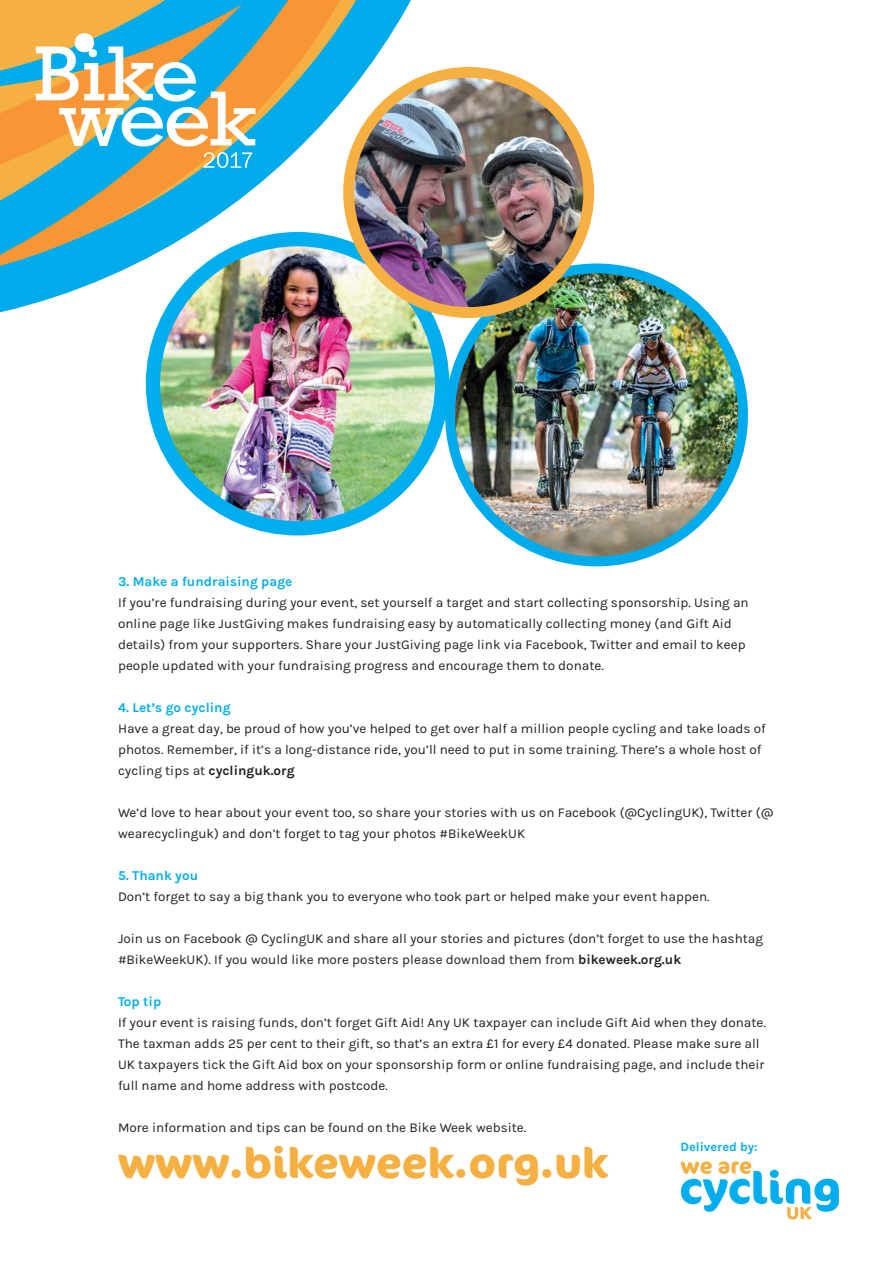
<style>
.page{position:relative;width:893px;height:1263px;background:#fff}
.page>*{position:absolute;margin:0;border:0;box-sizing:border-box;transform-origin:0 0}
.t1{font:700 42px "Cocon";color:#f6b041}
.t2{font:13.5px/21px "Karla";color:#231f20}
.t3{font:700 13.5px "Karla";color:#00aeef}
.t4{font:700 12.6px "Karla";color:#00abeb}
.s1{font-weight:700}
</style>
<div class="page">
<svg style="left:0;top:276px;width:487px;height:50px"></svg>
<svg style="left:0;top:180px;width:349px;height:96px"></svg>
<svg style="left:0;top:168px;width:345px;height:12px"></svg>
<svg style="left:0;top:0;width:489px;height:168px"></svg>
<img style="left:450px;top:270px;width:293px;height:291px;border-radius:50%">
<div style="left:445px;top:263px;width:303px;height:303px;border:10px solid #00abeb;border-radius:50%"></div>
<img style="left:153px;top:239px;width:289px;height:289px;border-radius:50%">
<div style="left:146px;top:232px;width:303px;height:303px;border:14px solid #00aeef;border-radius:50%"></div>
<img style="left:349px;top:72px;width:240px;height:238px">
<div style="left:343px;top:67px;width:251px;height:251px;border:11px solid #f6b041;border-radius:50%"></div>
<svg style="left:680px;top:1161px;width:159px;height:58px"></svg>
<p class="t3" style="left:118px;top:573px;width:176px">3. Make a fundraising page</p>
<p class="t2" style="left:118px;top:594px;width:632px">If you’re fundraising during your event, set yourself a target and start collecting sponsorship. Using an online page like JustGiving makes fundraising easy by automatically collecting money (and Gift Aid details) from your supporters. Share your JustGiving page link via Facebook, Twitter and email to keep people updated with your fundraising progress and encourage them to donate.</p>
<p class="t3" style="left:118px;top:699px;width:114px">4. Let’s go cycling</p>
<p class="t2" style="left:118px;top:720px;width:649px">Have a great day, be proud of how you’ve helped to get over half a million people cycling and take loads of photos. Remember, if it’s a long-distance ride, you’ll need to put in some training. There’s a whole host of cycling tips at <span class="s1">cyclinguk.org</span></p>
<p class="t2" style="left:118px;top:804px;width:657px">We’d love to hear about your event too, so share your stories with us on Facebook (@CyclingUK), Twitter (@ wearecyclinguk) and don’t forget to tag your photos #BikeWeekUK</p>
<p class="t3" style="left:118px;top:867px;width:82px">5. Thank you</p>
<p class="t2" style="left:118px;top:888px;width:593px">Don’t forget to say a big thank you to everyone who took part or helped make your event happen.</p>
<p class="t2" style="left:118px;top:930px;width:647px">Join us on Facebook @ CyclingUK and share all your stories and pictures (don’t forget to use the hashtag #BikeWeekUK). If you would like more posters please download them from <span class="s1">bikeweek.org.uk</span></p>
<p class="t3" style="left:118px;top:993px;width:45px">Top tip</p>
<p class="t2" style="left:118px;top:1014px;width:649px">If your event is raising funds, don’t forget Gift Aid! Any UK taxpayer can include Gift Aid when they donate.<br>The taxman adds 25 per cent to their gift, so that’s an extra £1 for every £4 donated. Please make sure all UK taxpayers tick the Gift Aid box on your sponsorship form or online fundraising page, and include their full name and home address with postcode.</p>
<p class="t2" style="left:118px;top:1119px;width:410px">More information and tips can be found on the Bike Week website.</p>
<h1 class="t1" style="left:118px;top:1139px;width:492px">www.bikeweek.org.uk</h1>
<p class="t4" style="left:680px;top:1139px;width:79px">Delivered by:</p>
</div>
